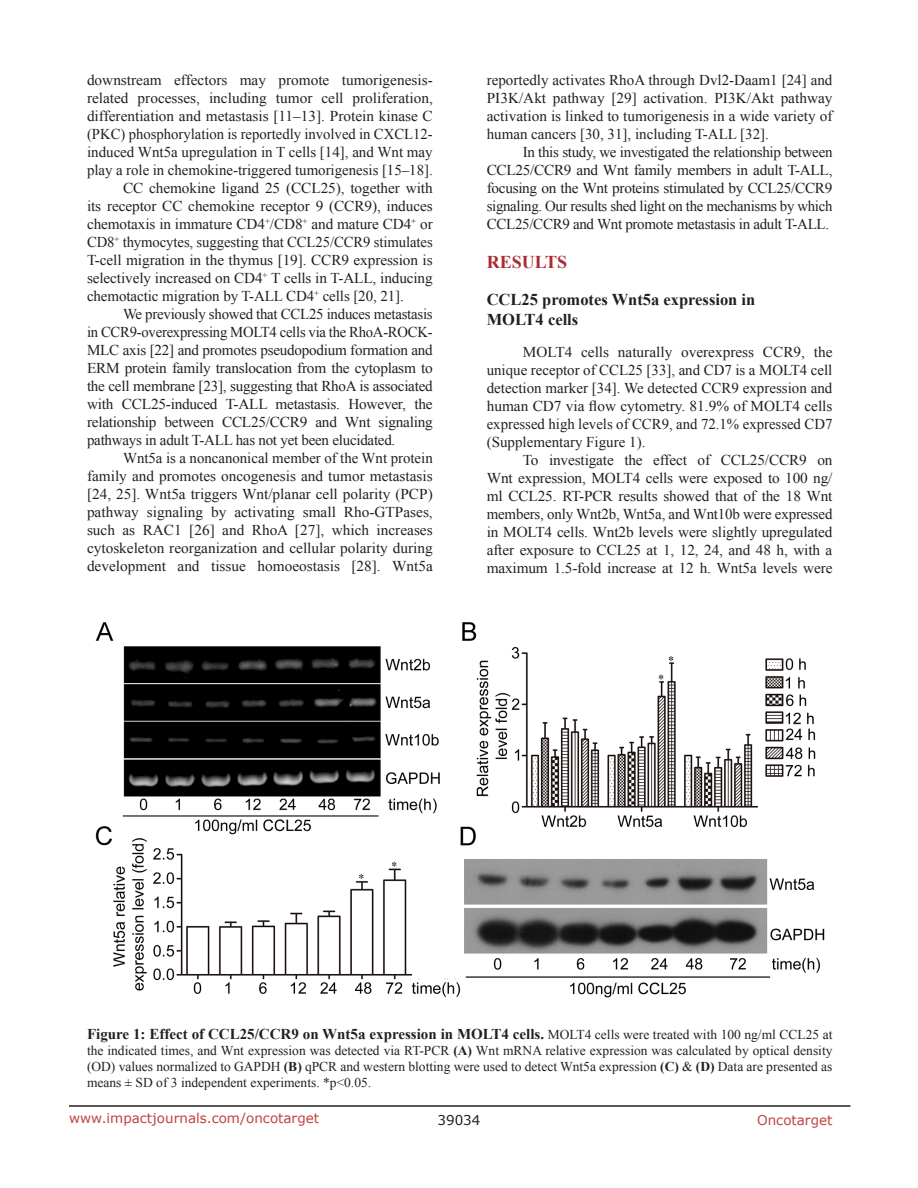
<style>
.page{position:relative;width:918px;height:1188px;background:#fff}
.page>*{position:absolute;margin:0;border:0;box-sizing:border-box;transform-origin:0 0}
.Heading{font:700 18px "Times New Roman";color:#ac2b31}
.SubHeading{font:700 16.5px/19.8px "Times New Roman";color:#231f20}
.BodyText{font:15px/18px "Times New Roman";letter-spacing:-.005em;color:#231f20;text-align:justify}
.figuretext{font:700 15px "Times New Roman";color:#231f20}
.figuretext-2{font:13.5px/16.2px "Times New Roman";color:#231f20;text-align:justify}
.t1{font:13.5px "Verdana";color:#c24141}
.t2{font:13.5px "Verdana";color:#231f20}
.s1{font-weight:400;font-size:13.5px}
.s2{font-weight:700}
</style>
<div class="page">
<hr style="left:69px;top:1105px;width:781px;height:2px;background:#231f20">
<img style="left:95px;top:622px;width:730px;height:376px">
<p class="BodyText" style="left:87px;top:71px;width:347px">downstream effectors may promote tumorigenesis&shy;related processes, including tumor cell proliferation, differentiation and metastasis [11–13]. Protein kinase C (PKC) phosphorylation is reportedly involved in CXCL12- induced Wnt5a upregulation in T cells [14], and Wnt may play a role in chemokine-triggered tumorigenesis [15–18].</p>
<p class="BodyText" style="left:87px;top:179px;width:347px;text-indent:36px">CC chemokine ligand 25 (CCL25), together with its receptor CC chemokine receptor 9 (CCR9), induces chemotaxis in immature CD4<sup>+</sup>/CD8<sup>+</sup> and mature CD4<sup>+</sup> or CD8<sup>+</sup> thymocytes, suggesting that CCL25/CCR9 stimulates T-cell migration in the thymus [19]. CCR9 expression is selectively increased on CD4<sup>+</sup> T cells in T-ALL, inducing chemotactic migration by T-ALL CD4<sup>+</sup> cells [20, 21].</p>
<p class="BodyText" style="left:87px;top:305px;width:347px;text-indent:36px">We previously showed that CCL25 induces metastasis in CCR9-overexpressing MOLT4 cells via the RhoA-ROCK-MLC axis [22] and promotes pseudopodium formation and ERM protein family translocation from the cytoplasm to the cell membrane [23], suggesting that RhoA is associated with CCL25-induced T-ALL metastasis. However, the relationship between CCL25/CCR9 and Wnt signaling pathways in adult T-ALL has not yet been elucidated.</p>
<p class="BodyText" style="left:87px;top:449px;width:347px;text-indent:36px">Wnt5a is a noncanonical member of the Wnt protein family and promotes oncogenesis and tumor metastasis [24, 25]. Wnt5a triggers Wnt/planar cell polarity (PCP) pathway signaling by activating small Rho-GTPases, such as RAC1 [26] and RhoA [27], which increases cytoskeleton reorganization and cellular polarity during development and tissue homoeostasis [28]. Wnt5a</p>
<p class="BodyText" style="left:487px;top:71px;width:347px">reportedly activates RhoA through Dvl2-Daam1 [24] and PI3K/Akt pathway [29] activation. PI3K/Akt pathway activation is linked to tumorigenesis in a wide variety of human cancers [30, 31], including T-ALL [32].</p>
<p class="BodyText" style="left:487px;top:143px;width:347px;text-indent:36px">In this study, we investigated the relationship between CCL25/CCR9 and Wnt family members in adult T-ALL, focusing on the Wnt proteins stimulated by CCL25/CCR9 signaling. Our results shed light on the mechanisms by which CCL25/CCR9 and Wnt promote metastasis in adult T-ALL.</p>
<p class="Heading" style="left:487px;top:249px;width:82px">RESULTS</p>
<p class="SubHeading" style="left:487px;top:289px;width:270px">CCL25 promotes Wnt5a expression in<br>MOLT4 cells</p>
<p class="BodyText" style="left:487px;top:342px;width:347px;text-indent:36px">MOLT4 cells naturally overexpress CCR9, the unique receptor of CCL25 [33], and CD7 is a MOLT4 cell detection marker [34]. We detected CCR9 expression and human CD7 via flow cytometry. 81.9% of MOLT4 cells expressed high levels of CCR9, and 72.1% expressed CD7 (Supplementary Figure 1).</p>
<p class="BodyText" style="left:487px;top:450px;width:347px;text-indent:36px">To investigate the effect of CCL25/CCR9 on Wnt expression, MOLT4 cells were exposed to 100 ng/ ml CCL25. RT-PCR results showed that of the 18 Wnt members, only Wnt2b, Wnt5a, and Wnt10b were expressed in MOLT4 cells. Wnt2b levels were slightly upregulated after exposure to CCL25 at 1, 12, 24, and 48 h, with a maximum 1.5-fold increase at 12 h. Wnt5a levels were</p>
<p class="figuretext" style="left:87px;top:1023px;width:747px">Figure 1: Effect of CCL25/CCR9 on Wnt5a expression in MOLT4 cells. <span class="s1">MOLT4 cells were treated with 100 ng/ml CCL25 at</span></p>
<p class="figuretext-2" style="left:87px;top:1042px;width:747px">the indicated times, and Wnt expression was detected via RT-PCR <span class="s2">(A)</span> Wnt mRNA relative expression was calculated by optical density (OD) values normalized to GAPDH <span class="s2">(B)</span> qPCR and western blotting were used to detect Wnt5a expression <span class="s2">(C)</span> &amp; <span class="s2">(D)</span> Data are presented as means ± SD of 3 independent experiments. *p&lt;0.05.</p>
<p class="t1" style="left:69px;top:1109px;width:252px">www.impactjournals.com/oncotarget</p>
<p class="t2" style="left:438px;top:1111px;width:44px">39034</p>
<p class="t1" style="left:757px;top:1111px;width:77px">Oncotarget</p>
</div>
